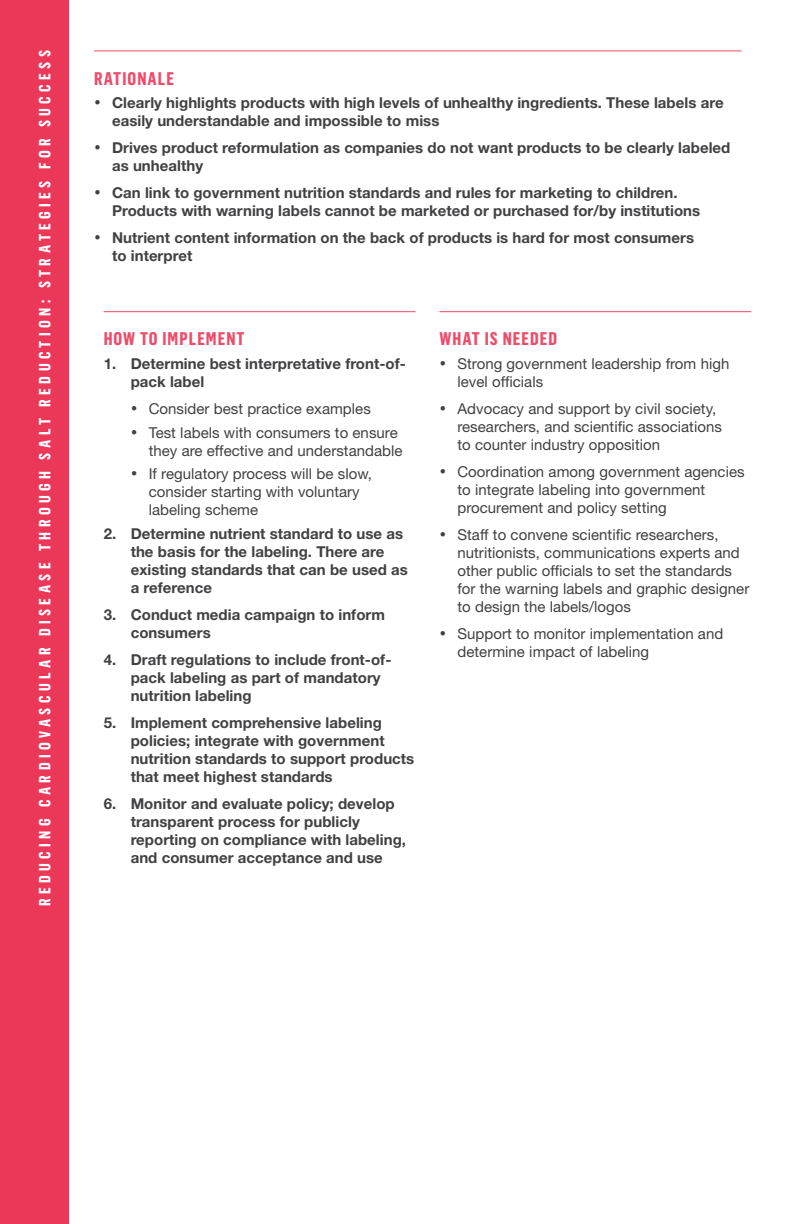
<style>
.page{position:relative;width:792px;height:1224px;background:#fff}
.page>*{position:absolute;margin:0;border:0;box-sizing:border-box;transform-origin:0 0}
.t1{font:700 18px "Flama Condensed";letter-spacing:.06em;color:#ed4c6a}
.t2{font:700 16px "Flama Condensed";letter-spacing:.28em;color:#fff}
.t3{font:700 15px/18px "Helvetica Neue LT Std";letter-spacing:.005em;color:#414042}
.t4{font:15px/18px "Helvetica Neue LT Std";letter-spacing:.005em;color:#414042}
</style>
<div class="page">
<div style="left:0;top:0;width:68px;height:1224px;background:#eb3859"></div>
<hr style="left:94px;top:50px;width:648px;height:1px;background:#ed4c6a">
<hr style="left:104px;top:311px;width:311px;height:1px;background:#ed4c6a">
<hr style="left:439px;top:311px;width:312px;height:1px;background:#ed4c6a">
<p class="t2" style="left:35px;top:906px;width:857px;rotate:-90deg">REDUCING CARDIOVASCULAR DISEASE THROUGH SALT REDUCTION: STRATEGIES FOR SUCCESS</p>
<p class="t1" style="left:94px;top:67px;width:81px">RATIONALE</p>
<p class="t3" style="left:112px;top:94px;width:613px;text-indent:-18px">• Clearly highlights products with high levels of unhealthy ingredients. These labels are easily understandable and impossible to miss</p>
<p class="t3" style="left:112px;top:139px;width:620px;text-indent:-18px">• Drives product reformulation as companies do not want products to be clearly labeled as unhealthy</p>
<p class="t3" style="left:112px;top:184px;width:590px;text-indent:-18px">• Can link to government nutrition standards and rules for marketing to children.<br>Products with warning labels cannot be marketed or purchased for/by institutions</p>
<p class="t3" style="left:112px;top:229px;width:584px;text-indent:-18px">• Nutrient content information on the back of products is hard for most consumers to interpret</p>
<p class="t1" style="left:104px;top:327px;width:142px">HOW TO IMPLEMENT</p>
<p class="t3" style="left:131px;top:354px;width:277px;text-indent:-27px">1. Determine best interpretative front-of&shy;pack label</p>
<p class="t4" style="left:131px;top:399px;width:242px">• Consider best practice examples</p>
<p class="t4" style="left:149px;top:423px;width:255px;text-indent:-18px">• Test labels with consumers to ensure they are effective and understandable</p>
<p class="t4" style="left:149px;top:465px;width:225px;text-indent:-18px">• If regulatory process will be slow, consider starting with voluntary labeling scheme</p>
<p class="t3" style="left:131px;top:525px;width:279px;text-indent:-27px">2. Determine nutrient standard to use as the basis for the labeling. There are existing standards that can be used as a reference</p>
<p class="t3" style="left:131px;top:606px;width:256px;text-indent:-27px">3. Conduct media campaign to inform consumers</p>
<p class="t3" style="left:131px;top:651px;width:262px;text-indent:-27px">4. Draft regulations to include front-of&shy;pack labeling as part of mandatory nutrition labeling</p>
<p class="t3" style="left:131px;top:714px;width:285px;text-indent:-27px">5. Implement comprehensive labeling policies; integrate with government nutrition standards to support products that meet highest standards</p>
<p class="t3" style="left:131px;top:795px;width:277px;text-indent:-27px">6. Monitor and evaluate policy; develop transparent process for publicly reporting on compliance with labeling, and consumer acceptance and use</p>
<p class="t1" style="left:439px;top:327px;width:119px">WHAT IS NEEDED</p>
<p class="t4" style="left:457px;top:354px;width:274px;text-indent:-18px">• Strong government leadership from high level officials</p>
<p class="t4" style="left:457px;top:399px;width:266px;text-indent:-18px">• Advocacy and support by civil society, researchers, and scientific associations to counter industry opposition</p>
<p class="t4" style="left:457px;top:462px;width:289px;text-indent:-18px">• Coordination among government agencies to integrate labeling into government procurement and policy setting</p>
<p class="t4" style="left:457px;top:525px;width:293px;text-indent:-18px">• Staff to convene scientific researchers, nutritionists, communications experts and other public officials to set the standards for the warning labels and graphic designer to design the labels/logos</p>
<p class="t4" style="left:457px;top:624px;width:267px;text-indent:-18px">• Support to monitor implementation and determine impact of labeling</p>
</div>
